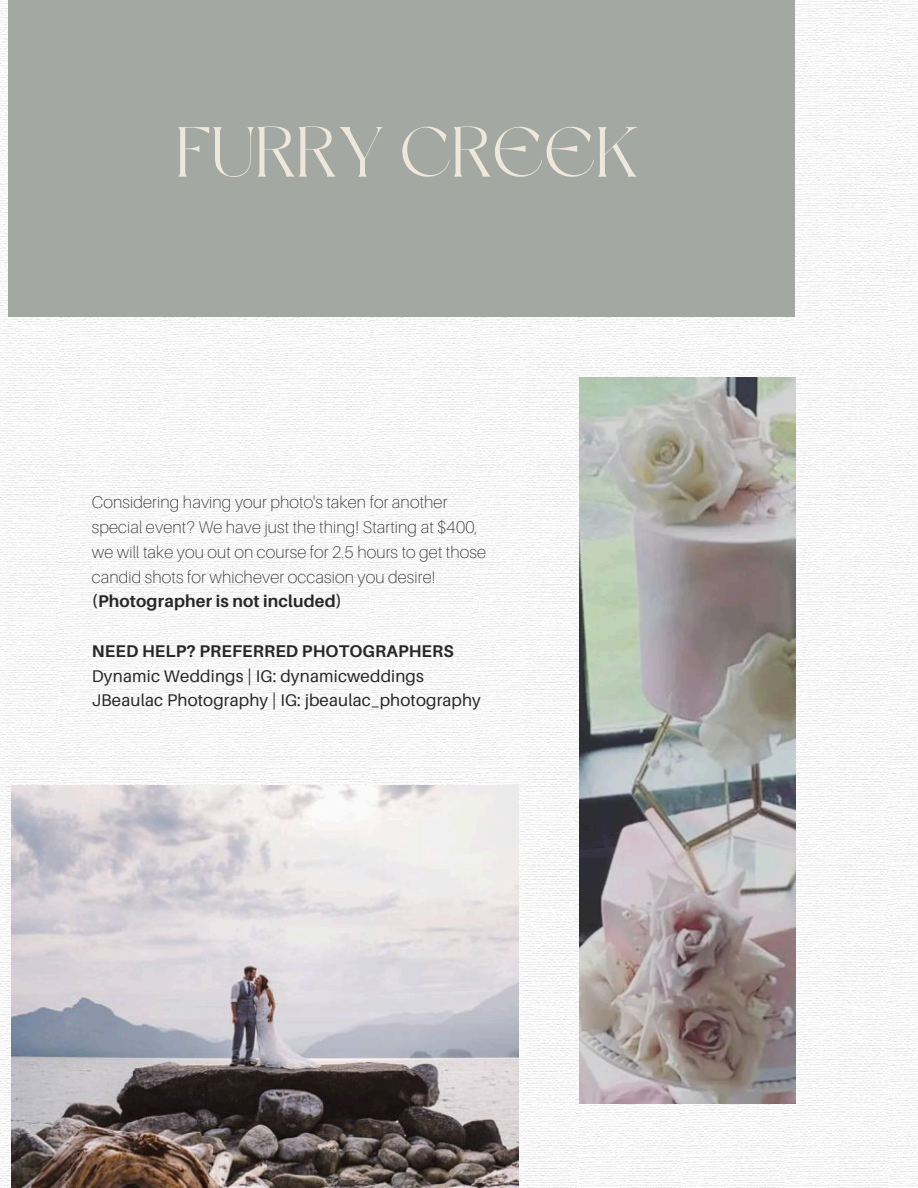
<style>
.page{position:relative;width:918px;height:1188px;background:#fff}
.page>*{position:absolute;margin:0;border:0;box-sizing:border-box;transform-origin:0 0}
.t1{font:70.5px "Dream Avenue";color:#eee8dc}
.t2{font:100 16.95px/24.8px "Aileron";letter-spacing:.01em;color:#272727}
.t3{font:16.95px "Aileron";letter-spacing:.01em;color:#272727}
.t4{font:700 16.95px "Aileron";letter-spacing:.01em;color:#272727}
.s1{font-weight:700}
</style>
<div class="page">
<img style="left:0;top:0;width:918px;height:1188px">
<div style="left:8px;top:0;width:787px;height:317px;background:#a3a8a2"></div>
<img style="left:579px;top:378px;width:216px;height:726px">
<img style="left:11px;top:786px;width:507px;height:402px">
<h1 class="t1" style="left:176px;top:124px;width:464px">FURRY CREEK</h1>
<p class="t2" style="left:92px;top:490px;width:396px">Considering having your photo's taken for another special event? We have just the thing! Starting at $400, we will take you out on course for 2.5 hours to get those candid shots for whichever occasion you desire! <span class="s1">(Photographer is not included)</span></p>
<p class="t4" style="left:92px;top:640px;width:363px">NEED HELP? PREFERRED PHOTOGRAPHERS</p>
<p class="t3" style="left:92px;top:665px;width:334px">Dynamic Weddings | IG: dynamicweddings</p>
<p class="t3" style="left:92px;top:690px;width:391px">JBeaulac Photography | IG: jbeaulac_photography</p>
</div>
